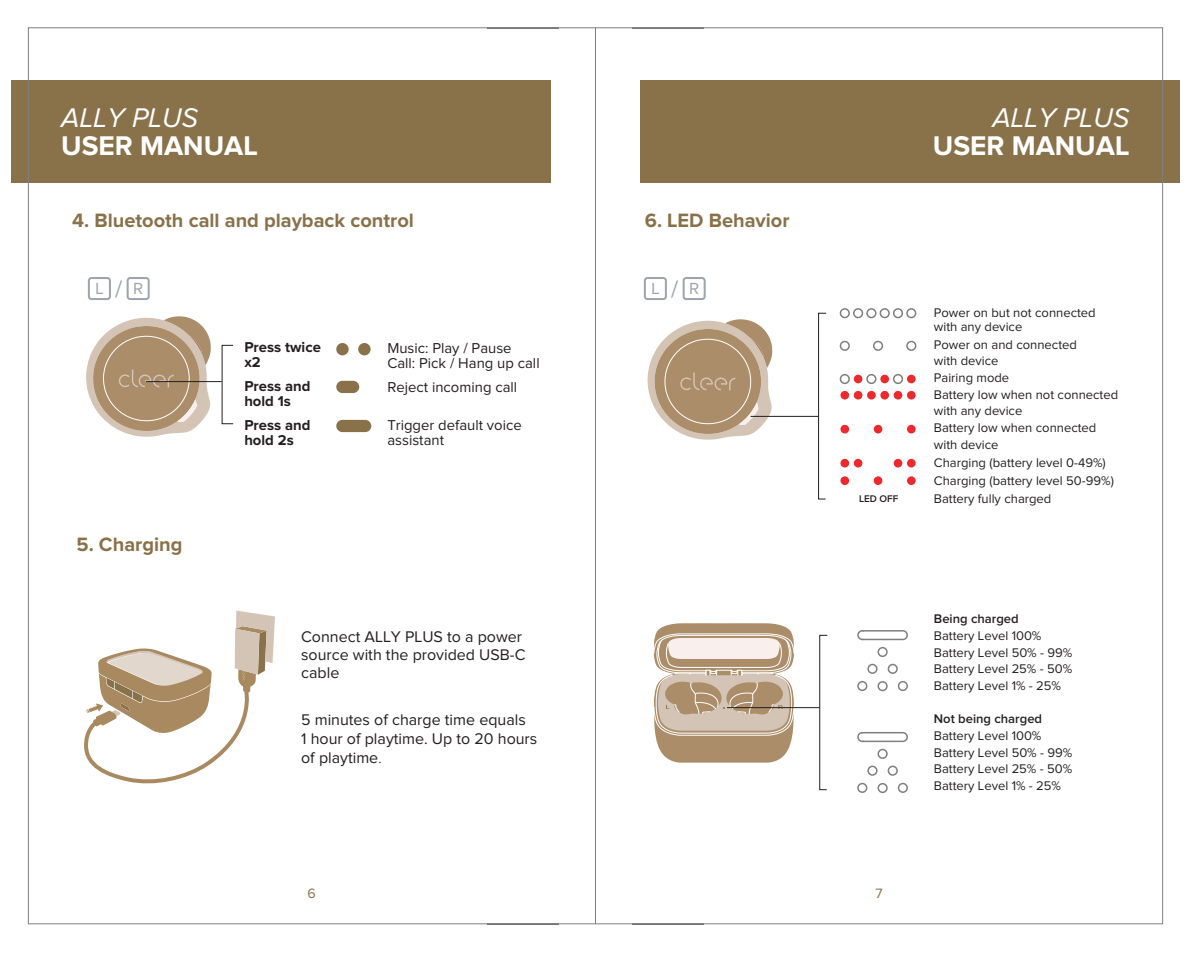
<style>
.page{position:relative;width:1191px;height:953px;background:#fff}
.page>*{position:absolute;margin:0;border:0;box-sizing:border-box;transform-origin:0 0}
.t1{font:700 28px "Proxima Nova";color:#fff}
.t2{font:italic 28px "Proxima Nova";color:#fff}
.t3{font:700 20px "Proxima Nova";color:#89724a}
.t4{font:16.6px "Proxima Nova";color:#9da4ab}
.t5{font:16px/18px "Proxima Nova";color:#231f20}
.t6{font:14.8px/14.8px "Proxima Nova";color:#231f20}
.t7{font:700 14.8px/14.8px "Proxima Nova";color:#231f20}
.t8{font:14px "Proxima Nova";color:#89724a}
.t9{font:13px/16.6px "Proxima Nova";color:#231f20}
.t10{font:600 13px "Proxima Nova";color:#231f20}
.t11{font:600 10px "Proxima Nova";color:#231f20}
.s1{font-size:24.2px}
.s2{font-family:"Adobe Song Std";font-weight:300}
</style>
<div class="page">
<div style="left:640px;top:81px;width:539px;height:102px;background:#89724a"></div>
<div style="left:11px;top:81px;width:540px;height:102px;background:#89724a"></div>
<svg style="left:647px;top:319px;width:125px;height:120px"></svg>
<div style="left:682px;top:277px;width:23px;height:23px;border:2px solid #9da4ab;border-radius:3px"></div>
<div style="left:644px;top:277px;width:23px;height:23px;border:2px solid #9da4ab;border-radius:3px"></div>
<svg style="left:86px;top:316px;width:125px;height:121px"></svg>
<div style="left:127px;top:277px;width:23px;height:23px;border:2px solid #9da4ab;border-radius:3px"></div>
<div style="left:88px;top:277px;width:23px;height:23px;border:2px solid #9da4ab;border-radius:3px"></div>
<hr style="left:146px;top:381px;width:76px;height:1px;background:#231f20">
<svg style="left:84px;top:610px;width:191px;height:174px"></svg>
<svg style="left:653px;top:623px;width:141px;height:139px;background:#c7b39c"></svg>
<div style="left:336px;top:343px;width:13px;height:12px;background:#89724a;border-radius:50%"></div>
<div style="left:358px;top:343px;width:12px;height:12px;background:#89724a;border-radius:50%"></div>
<div style="left:336px;top:381px;width:23px;height:12px;background:#89724a;border-radius:6px"></div>
<div style="left:336px;top:420px;width:35px;height:12px;background:#89724a;border-radius:6px"></div>
<div style="left:818px;top:313px;width:8px;height:186px;border:1px solid #231f20"></div>
<div style="left:873px;top:341px;width:10px;height:10px;border:2px solid #7d807d;border-radius:50%"></div>
<div style="left:839px;top:341px;width:11px;height:10px;border:2px solid #7d807d;border-radius:50%"></div>
<hr style="left:750px;top:416px;width:68px;height:1px;background:#231f20">
<div style="left:906px;top:341px;width:10px;height:10px;border:2px solid #7d807d;border-radius:50%"></div>
<div style="left:873px;top:425px;width:9px;height:8px;background:#ec2a2d;border-radius:50%"></div>
<div style="left:840px;top:425px;width:9px;height:8px;background:#ec2a2d;border-radius:50%"></div>
<div style="left:907px;top:425px;width:8px;height:8px;background:#ec2a2d;border-radius:50%"></div>
<div style="left:866px;top:374px;width:10px;height:10px;border:2px solid #7d807d;border-radius:50%"></div>
<div style="left:839px;top:374px;width:11px;height:10px;border:2px solid #7d807d;border-radius:50%"></div>
<svg style="left:853px;top:374px;width:9px;height:9px"></svg>
<div style="left:907px;top:374px;width:8px;height:9px;background:#ec2a2d;border-radius:50%"></div>
<div style="left:893px;top:374px;width:10px;height:10px;border:2px solid #7d807d;border-radius:50%"></div>
<div style="left:880px;top:374px;width:9px;height:9px;background:#ec2a2d;border-radius:50%"></div>
<div style="left:867px;top:391px;width:8px;height:8px;background:#ec2a2d;border-radius:50%"></div>
<div style="left:840px;top:391px;width:9px;height:8px;background:#ec2a2d;border-radius:50%"></div>
<div style="left:853px;top:391px;width:9px;height:8px;background:#ec2a2d;border-radius:50%"></div>
<div style="left:907px;top:391px;width:8px;height:8px;background:#ec2a2d;border-radius:50%"></div>
<div style="left:893px;top:391px;width:9px;height:8px;background:#ec2a2d;border-radius:50%"></div>
<div style="left:880px;top:391px;width:9px;height:8px;background:#ec2a2d;border-radius:50%"></div>
<div style="left:840px;top:459px;width:9px;height:8px;background:#ec2a2d;border-radius:50%"></div>
<div style="left:853px;top:459px;width:9px;height:8px;background:#ec2a2d;border-radius:50%"></div>
<div style="left:907px;top:459px;width:8px;height:8px;background:#ec2a2d;border-radius:50%"></div>
<div style="left:893px;top:459px;width:9px;height:8px;background:#ec2a2d;border-radius:50%"></div>
<div style="left:873px;top:476px;width:9px;height:9px;background:#ec2a2d;border-radius:50%"></div>
<div style="left:840px;top:476px;width:9px;height:9px;background:#ec2a2d;border-radius:50%"></div>
<div style="left:907px;top:476px;width:8px;height:9px;background:#ec2a2d;border-radius:50%"></div>
<div style="left:866px;top:308px;width:10px;height:10px;border:2px solid #7d807d;border-radius:50%"></div>
<div style="left:839px;top:308px;width:11px;height:10px;border:2px solid #7d807d;border-radius:50%"></div>
<div style="left:853px;top:308px;width:10px;height:10px;border:2px solid #7d807d;border-radius:50%"></div>
<div style="left:906px;top:308px;width:10px;height:10px;border:2px solid #7d807d;border-radius:50%"></div>
<div style="left:893px;top:308px;width:10px;height:10px;border:2px solid #7d807d;border-radius:50%"></div>
<div style="left:879px;top:308px;width:10px;height:10px;border:2px solid #7d807d;border-radius:50%"></div>
<div style="left:819px;top:635px;width:8px;height:155px;border:1px solid #231f20"></div>
<hr style="left:727px;top:707px;width:92px;height:1px;background:#231f20">
<div style="left:897px;top:681px;width:11px;height:10px;border:2px solid #7d807d;border-radius:50%"></div>
<div style="left:857px;top:681px;width:10px;height:10px;border:2px solid #7d807d;border-radius:50%"></div>
<div style="left:877px;top:647px;width:10px;height:10px;border:2px solid #7d807d;border-radius:50%"></div>
<div style="left:887px;top:663px;width:10px;height:11px;border:2px solid #7d807d;border-radius:50%"></div>
<div style="left:867px;top:663px;width:10px;height:11px;border:2px solid #7d807d;border-radius:50%"></div>
<div style="left:877px;top:681px;width:10px;height:10px;border:2px solid #7d807d;border-radius:50%"></div>
<div style="left:897px;top:782px;width:11px;height:10px;border:2px solid #7d807d;border-radius:50%"></div>
<div style="left:857px;top:782px;width:10px;height:10px;border:2px solid #7d807d;border-radius:50%"></div>
<div style="left:877px;top:748px;width:10px;height:10px;border:2px solid #7d807d;border-radius:50%"></div>
<div style="left:887px;top:765px;width:10px;height:10px;border:2px solid #7d807d;border-radius:50%"></div>
<div style="left:867px;top:765px;width:10px;height:10px;border:2px solid #7d807d;border-radius:50%"></div>
<div style="left:877px;top:782px;width:10px;height:11px;border:2px solid #7d807d;border-radius:50%"></div>
<svg style="left:857px;top:630px;width:51px;height:11px"></svg>
<svg style="left:857px;top:731px;width:51px;height:11px"></svg>
<hr style="left:595px;top:28px;width:1px;height:896px;background:#7d807d">
<h1 class="t2" style="left:61px;top:105px;width:139px">ALLY PLUS</h1>
<h1 class="t1" style="left:61px;top:133px;width:198px">USER MANUAL</h1>
<h2 class="t3" style="left:72px;top:211px;width:343px">4. Bluetooth call and playback control</h2>
<h2 class="t3" style="left:645px;top:211px;width:146px">6. LED Behavior</h2>
<p class="t4" style="left:95px;top:281px;width:49px">L<span class="s1">/</span>R</p>
<p class="t4" style="left:651px;top:281px;width:49px">L<span class="s1">/</span>R</p>
<h2 class="t3" style="left:77px;top:535px;width:107px">5. Charging</h2>
<p class="t7" style="left:244px;top:340px;width:78px">Press twice x2</p>
<p class="t7" style="left:244px;top:379px;width:68px">Press and hold 1s</p>
<p class="t7" style="left:244px;top:418px;width:68px">Press and hold 2s</p>
<p class="t6" style="left:387px;top:341px;width:154px">Music: Play / Pause<br>Call: Pick / Hang up call</p>
<p class="t6" style="left:387px;top:380px;width:131px">Reject incoming call</p>
<p class="t6" style="left:387px;top:418px;width:136px">Trigger default voice assistant</p>
<p class="t5" style="left:301px;top:627px;width:226px">Connect ALLY PLUS to a power source with the provided USB-C cable</p>
<p class="t5" style="left:301px;top:710px;width:238px;line-height:19.2px">5 minutes of charge time equals<br>1 hour of playtime. Up to 20 hours of playtime<span class="s2">.</span></p>
<h1 class="t2" style="left:992px;top:105px;width:139px">ALLY PLUS</h1>
<h1 class="t1" style="left:933px;top:133px;width:198px">USER MANUAL</h1>
<p class="t11" style="left:859px;top:494px;width:41px">LED OFF</p>
<p class="t9" style="left:934px;top:306px;width:163px;line-height:14px">Power on but not connected with any device</p>
<p class="t9" style="left:934px;top:337px;width:186px">Power on and connected<br>with device<br>Pairing mode<br>Battery low when not connected with any device<br>Battery low when connected with device</p>
<p class="t9" style="left:934px;top:454px;width:181px;line-height:18px">Charging (battery level 0-49%)<br>Charging (battery level 50-99%)<br>Battery fully charged</p>
<p class="t10" style="left:934px;top:612px;width:86px">Being charged</p>
<p class="t9" style="left:934px;top:627px;width:140px">Battery Level 100%<br>Battery Level 50% - 99%<br>Battery Level 25% - 50%<br>Battery Level 1% - 25%</p>
<p class="t10" style="left:934px;top:713px;width:110px">Not being charged</p>
<p class="t9" style="left:934px;top:728px;width:140px">Battery Level 100%<br>Battery Level 50% - 99%<br>Battery Level 25% - 50%<br>Battery Level 1% - 25%</p>
<p class="t8" style="left:308px;top:886px;width:10px">6</p>
<p class="t8" style="left:875px;top:886px;width:9px">7</p>
</div>
